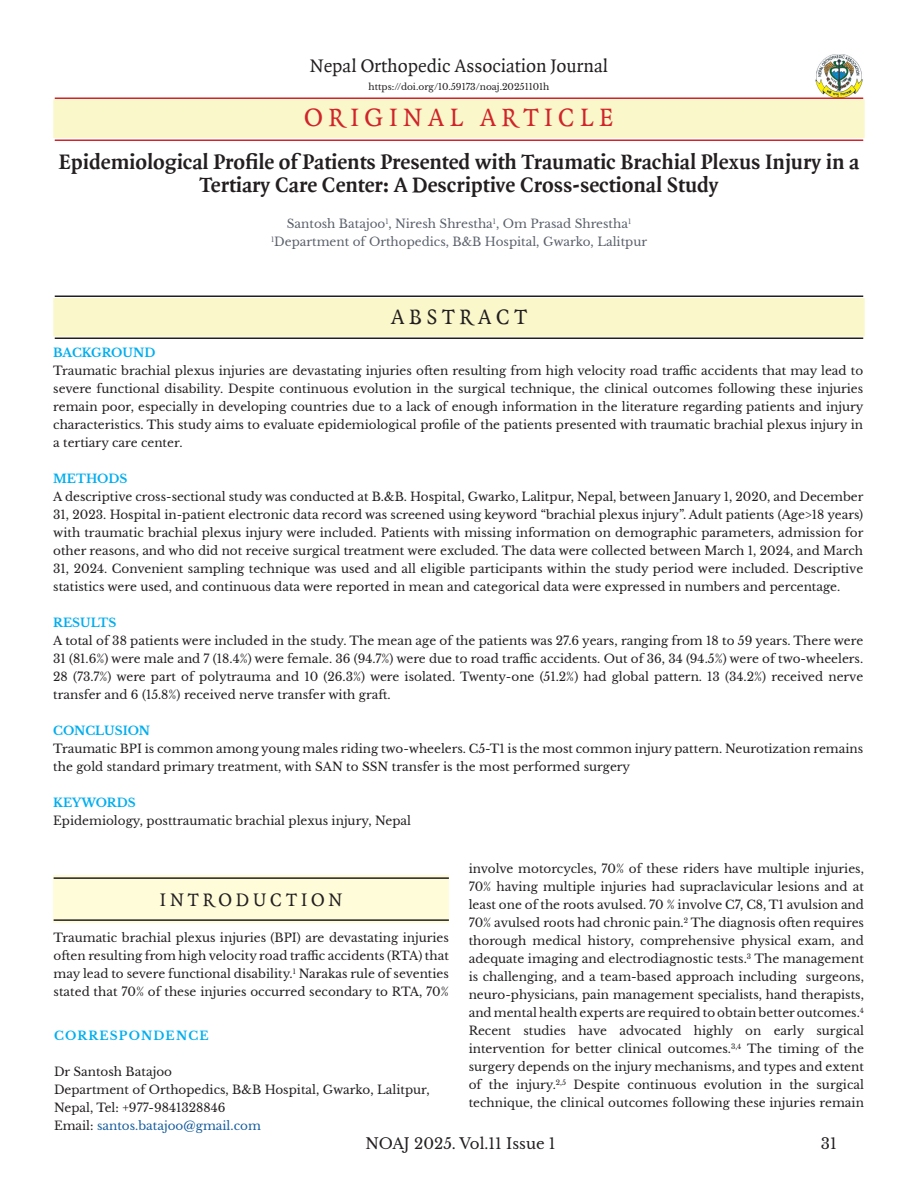
<style>
.page{position:relative;width:918px;height:1188px;background:#fff}
.page>*{position:absolute;margin:0;border:0;box-sizing:border-box;transform-origin:0 0}
.t1{font:27px "Quadraat";letter-spacing:.2em;color:#d1232a}
.IndesignTitle{font:700 22.5px/22.5px "Quadraat";color:#231f20;text-align:center}
.t2{font:22.5px "Quadraat";letter-spacing:.2em;color:#231f20}
.NOAJ_Headings{font:19.5px "Quadraat";color:#231f20}
.NOAJ_Headings-2{font:19.5px "Quadraat";letter-spacing:.2em;color:#231f20}
.t3{font:15px "Libre Baskerville";color:#231f20}
.IndesignBodyNOAJ{font:12px/18px "Libre Baskerville";color:#231f20;text-align:justify}
.Body_text_NOAJ{font:12px/18px "Libre Baskerville";color:#231f20;text-align:justify}
.IndesignAuthor{font:12px "Libre Baskerville";color:#5b616b}
.Abstract_headings{font:700 12px "Libre Baskerville";color:#00aeef}
.t4{font:12px "Libre Baskerville";color:#175d9e}
.Abstract_headings-2{font:700 12px "Libre Baskerville";letter-spacing:.1em;color:#00aeef}
.t5{font:9px "Libre Baskerville";color:#231f20}
.s1{color:#231f20}
</style>
<div class="page">
<img style="left:814px;top:54px;width:50px;height:45px">
<div style="left:54px;top:875px;width:395px;height:48px;background:#fffcda"></div>
<hr style="left:54px;top:877px;width:395px;height:2px;background:#231f20">
<hr style="left:54px;top:919px;width:395px;height:2px;background:#231f20">
<div style="left:54px;top:299px;width:810px;height:37px;background:#faf8ca"></div>
<hr style="left:55px;top:296px;width:808px;height:1px;background:#231f20">
<hr style="left:55px;top:338px;width:808px;height:1px;background:#231f20">
<div style="left:53px;top:298px;width:812px;height:39px;border:2px solid #faf8ca"></div>
<div style="left:54px;top:100px;width:810px;height:37px;background:#faf8ca"></div>
<hr style="left:55px;top:98px;width:808px;height:1px;background:#d1232a">
<hr style="left:55px;top:140px;width:808px;height:1px;background:#d1232a">
<div style="left:53px;top:99px;width:812px;height:39px;border:2px solid #faf8ca"></div>
<p class="NOAJ_Headings" style="left:310px;top:56px;width:300px">Nepal Orthopedic Association Journal</p>
<p class="t5" style="left:369px;top:81px;width:182px">https://doi.org/10.59173/noaj.20251101h</p>
<p class="t1" style="left:304px;top:103px;width:311px">ORIGINAL ARTICLE</p>
<p class="IndesignTitle" style="left:59px;top:152px;width:802px">Epidemiological Profile of Patients Presented with Traumatic Brachial Plexus Injury in a<br>Tertiary Care Center: A Descriptive Cross-sectional Study</p>
<p class="IndesignAuthor" style="left:287px;top:216px;width:346px">Santosh Batajoo<sup>1</sup>, Niresh Shrestha<sup>1</sup>, Om Prasad Shrestha<sup>1</sup></p>
<p class="IndesignAuthor" style="left:271px;top:234px;width:378px"><sup>1</sup>Department of Orthopedics, B&amp;B Hospital, Gwarko, Lalitpur</p>
<p class="t2" style="left:391px;top:305px;width:138px">ABSTRACT</p>
<p class="Abstract_headings" style="left:53px;top:346px;width:104px">BACKGROUND</p>
<p class="IndesignBodyNOAJ" style="left:53px;top:362px;width:812px">Traumatic brachial plexus injuries are devastating injuries often resulting from high velocity road traffic accidents that may lead to severe functional disability. Despite continuous evolution in the surgical technique, the clinical outcomes following these injuries remain poor, especially in developing countries due to a lack of enough information in the literature regarding patients and injury characteristics. This study aims to evaluate epidemiological profile of the patients presented with traumatic brachial plexus injury in a tertiary care center.</p>
<p class="Abstract_headings" style="left:53px;top:472px;width:76px">METHODS</p>
<p class="IndesignBodyNOAJ" style="left:53px;top:488px;width:812px">A descriptive cross-sectional study was conducted at B.&amp;B. Hospital, Gwarko, Lalitpur, Nepal, between January 1, 2020, and December 31, 2023. Hospital in-patient electronic data record was screened using keyword “brachial plexus injury”. Adult patients (Age&gt;18 years) with traumatic brachial plexus injury were included. Patients with missing information on demographic parameters, admission for other reasons, and who did not receive surgical treatment were excluded. The data were collected between March 1, 2024, and March 31, 2024. Convenient sampling technique was used and all eligible participants within the study period were included. Descriptive statistics were used, and continuous data were reported in mean and categorical data were expressed in numbers and percentage.</p>
<p class="Abstract_headings" style="left:53px;top:616px;width:65px">RESULTS</p>
<p class="Body_text_NOAJ" style="left:53px;top:632px;width:812px">A total of 38 patients were included in the study. The mean age of the patients was 27.6 years, ranging from 18 to 59 years. There were 31 (81.6%) were male and 7 (18.4%) were female. 36 (94.7%) were due to road traffic accidents. Out of 36, 34 (94.5%) were of two-wheelers.<br>28 (73.7%) were part of polytrauma and 10 (26.3%) were isolated. Twenty-one (51.2%) had global pattern. 13 (34.2%) received nerve transfer and 6 (15.8%) received nerve transfer with graft.</p>
<p class="Abstract_headings" style="left:53px;top:724px;width:98px">CONCLUSION</p>
<p class="IndesignBodyNOAJ" style="left:53px;top:740px;width:811px">Traumatic BPI is common among young males riding two-wheelers. C5-T1 is the most common injury pattern. Neurotization remains the gold standard primary treatment, with SAN to SSN transfer is the most performed surgery</p>
<p class="Abstract_headings" style="left:53px;top:796px;width:84px">KEYWORDS</p>
<p class="IndesignBodyNOAJ" style="left:53px;top:812px;width:359px">Epidemiology, posttraumatic brachial plexus injury, Nepal</p>
<p class="NOAJ_Headings-2" style="left:160px;top:890px;width:184px">INTRODUCTION</p>
<p class="IndesignBodyNOAJ" style="left:54px;top:929px;width:397px">Traumatic brachial plexus injuries (BPI) are devastating injuries often resulting from high velocity road traffic accidents (RTA) that may lead to severe functional disability.<sup>1</sup> Narakas rule of seventies stated that 70% of these injuries occurred secondary to RTA, 70%</p>
<p class="Abstract_headings-2" style="left:54px;top:1028px;width:156px">CORRESPONDENCE</p>
<p class="IndesignBodyNOAJ" style="left:54px;top:1063px;width:120px">Dr Santosh Batajoo</p>
<p class="IndesignBodyNOAJ" style="left:54px;top:1081px;width:377px">Department of Orthopedics, B&amp;B Hospital, Gwarko, Lalitpur,<br>Nepal, Tel: +977-9841328846</p>
<p class="t4" style="left:54px;top:1118px;width:208px"><span class="s1">Email:</span> santos.batajoo@gmail.com</p>
<p class="IndesignBodyNOAJ" style="left:469px;top:860px;width:397px">involve motorcycles, 70% of these riders have multiple injuries, 70% having multiple injuries had supraclavicular lesions and at least one of the roots avulsed. 70 % involve C7, C8, T1 avulsion and 70% avulsed roots had chronic pain.<sup>2</sup> The diagnosis often requires thorough medical history, comprehensive physical exam, and adequate imaging and electrodiagnostic tests.<sup>3</sup> The management is challenging, and a team-based approach including surgeons, neuro-physicians, pain management specialists, hand therapists, and mental health experts are required to obtain better outcomes.<sup>4</sup></p>
<p class="IndesignBodyNOAJ" style="left:469px;top:1022px;width:397px">Recent studies have advocated highly on early surgical intervention for better clinical outcomes.<sup>3,4</sup> The timing of the surgery depends on the injury mechanisms, and types and extent of the injury.<sup>2,5</sup> Despite continuous evolution in the surgical technique, the clinical outcomes following these injuries remain</p>
<p class="t3" style="left:365px;top:1134px;width:192px">NOAJ 2025. Vol.11 Issue 1</p>
<p class="t3" style="left:821px;top:1134px;width:17px">31</p>
</div>
